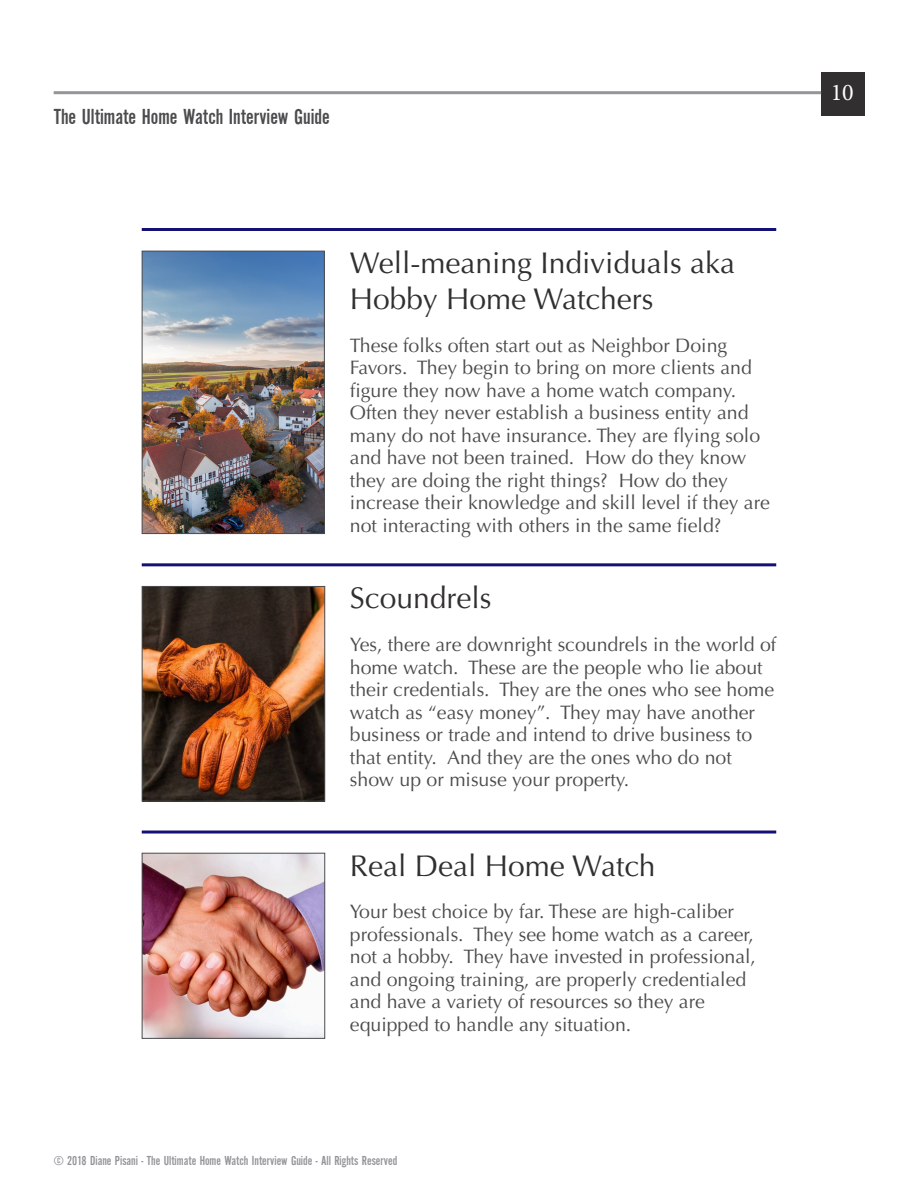
<style>
.page{position:relative;width:918px;height:1188px;background:#fff}
.page>*{position:absolute;margin:0;border:0;box-sizing:border-box;transform-origin:0 0}
.t1{font:30px/36px "Optima LT Std";color:#312f30}
.t2{font:24px "Minion Pro";color:#fff}
.t3{font:22.5px "Alternate Gothic EF No Two";color:#4b4c4d}
.t4{font:19.5px/22.5px "Optima LT Std";color:#4b4c4d}
.t5{font:13.5px "Alternate Gothic EF No Two";color:#939598}
</style>
<div class="page">
<div style="left:821px;top:73px;width:43px;height:43px;background:#312f30"></div>
<hr style="left:54px;top:91px;width:767px;height:3px;background:#939598">
<hr style="left:142px;top:228px;width:634px;height:3px;background:#151076">
<img style="left:144px;top:253px;width:179px;height:279px">
<div style="left:142px;top:251px;width:183px;height:283px;border:1px solid #4b4c4d"></div>
<hr style="left:142px;top:563px;width:634px;height:3px;background:#151076">
<img style="left:144px;top:588px;width:179px;height:212px">
<div style="left:142px;top:586px;width:183px;height:216px;border:1px solid #4b4c4d"></div>
<hr style="left:142px;top:831px;width:634px;height:3px;background:#151076">
<img style="left:144px;top:855px;width:179px;height:182px">
<div style="left:142px;top:853px;width:183px;height:186px;border:1px solid #4b4c4d"></div>
<p class="t3" style="left:54px;top:105px;width:278px">The Ultimate Home Watch Interview Guide</p>
<h1 class="t1" style="left:350px;top:245px;width:387px">Well-meaning Individuals aka<br>Hobby Home Watchers</h1>
<p class="t4" style="left:350px;top:334px;width:422px">These folks often start out as Neighbor Doing Favors. They begin to bring on more clients and figure they now have a home watch company.<br>Often they never establish a business entity and many do not have insurance. They are flying solo and have not been trained. How do they know they are doing the right things? How do they increase their knowledge and skill level if they are not interacting with others in the same field?</p>
<h1 class="t1" style="left:350px;top:581px;width:143px">Scoundrels</h1>
<p class="t4" style="left:350px;top:634px;width:428px">Yes, there are downright scoundrels in the world of home watch. These are the people who lie about their credentials. They are the ones who see home watch as “easy money”. They may have another business or trade and intend to drive business to that entity. And they are the ones who do not show up or misuse your property.</p>
<h1 class="t1" style="left:350px;top:848px;width:307px">Real Deal Home Watch</h1>
<p class="t4" style="left:350px;top:901px;width:408px">Your best choice by far. These are high-caliber professionals. They see home watch as a career, not a hobby. They have invested in professional, and ongoing training, are properly credentialed and have a variety of resources so they are equipped to handle any situation.</p>
<p class="t5" style="left:54px;top:1154px;width:345px">© 2018 Diane Pisani - The Ultimate Home Watch Interview Guide - All Rights Reserved</p>
<p class="t2" style="left:831px;top:77px;width:25px">10</p>
</div>
